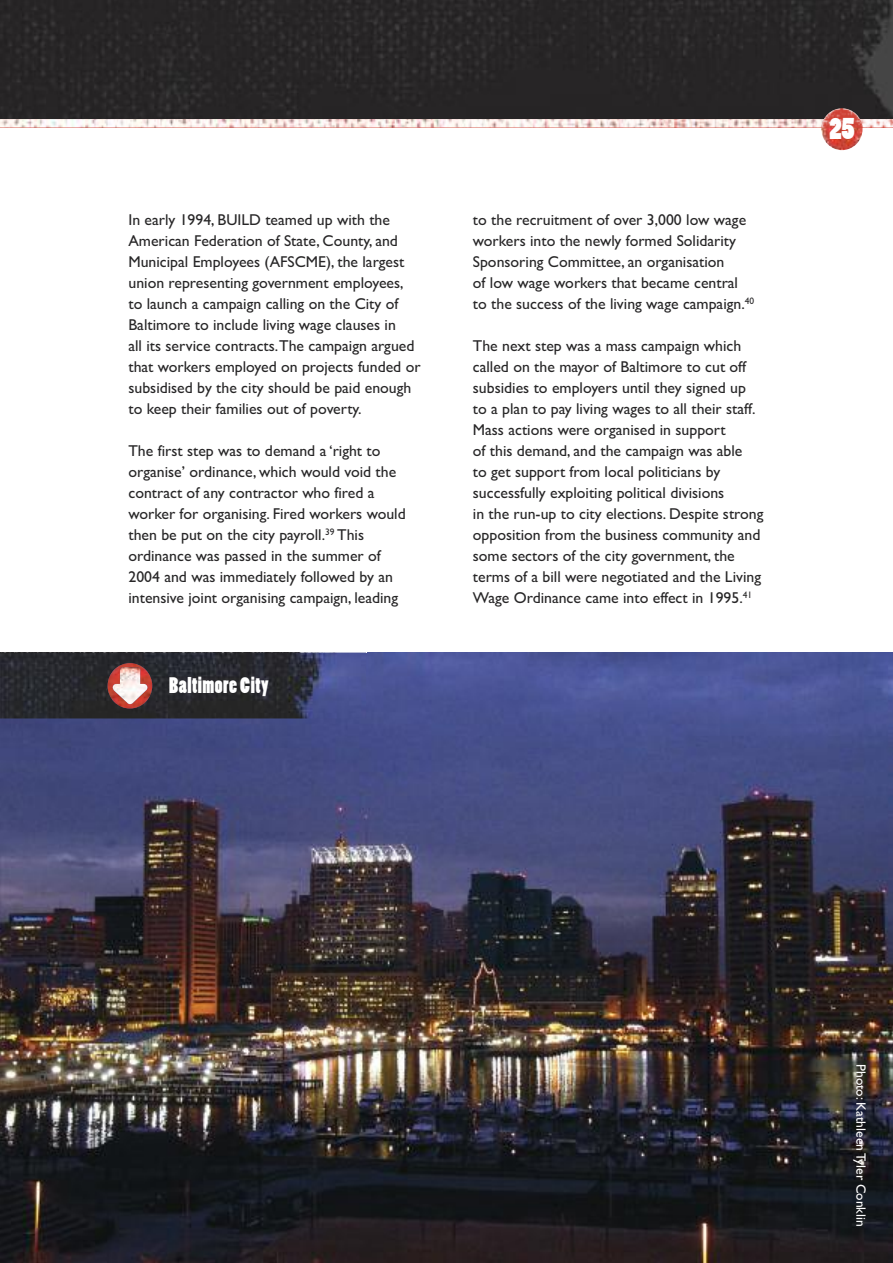
<style>
.page{position:relative;width:893px;height:1263px;background:#fff}
.page>*{position:absolute;margin:0;border:0;box-sizing:border-box;transform-origin:0 0}
.t1{font:28.5px "Poplar Std";color:#fff}
.t2{font:21px "Poplar Std";letter-spacing:.02em;color:#fff}
.t3{font:15.75px/21px "Gill Sans";color:#272627}
.t4{font:13.5px "Gill Sans";color:#fff}
</style>
<div class="page">
<img style="left:0;top:0;width:893px;height:119px">
<img style="left:862px;top:119px;width:31px;height:9px">
<img style="left:0;top:119px;width:821px;height:9px">
<img style="left:821px;top:119px;width:41px;height:31px">
<img style="left:824px;top:108px;width:36px;height:11px">
<img style="left:0;top:652px;width:893px;height:611px">
<img style="left:0;top:652px;width:366px;height:66px">
<img style="left:108px;top:663px;width:44px;height:45px">
<img style="left:113px;top:667px;width:34px;height:37px">
<p class="t3" style="left:128px;top:209px;width:294px">In early 1994, BUILD teamed up with the American Federation of State, County, and Municipal Employees (AFSCME), the largest union representing government employees, to launch a campaign calling on the City of Baltimore to include living wage clauses in<br>all its service contracts.The campaign argued that workers employed on projects funded or subsidised by the city should be paid enough to keep their families out of poverty.</p>
<p class="t3" style="left:128px;top:440px;width:279px">The first step was to demand a ‘right to organise’ ordinance, which would void the contract of any contractor who fired a worker for organising. Fired workers would then be put on the city payroll.<sup>39</sup> This ordinance was passed in the summer of 2004 and was immediately followed by an intensive joint organising campaign, leading</p>
<h2 class="t2" style="left:169px;top:676px;width:101px">Baltimore City</h2>
<p class="t3" style="left:473px;top:209px;width:283px">to the recruitment of over 3,000 low wage workers into the newly formed Solidarity Sponsoring Committee, an organisation<br>of low wage workers that became central to the success of the living wage campaign.<sup>40</sup></p>
<p class="t3" style="left:473px;top:335px;width:292px">The next step was a mass campaign which called on the mayor of Baltimore to cut off subsidies to employers until they signed up to a plan to pay living wages to all their staff.<br>Mass actions were organised in support<br>of this demand, and the campaign was able<br>to get support from local politicians by successfully exploiting political divisions<br>in the run-up to city elections. Despite strong opposition from the business community and some sectors of the city government, the terms of a bill were negotiated and the Living Wage Ordinance came into effect in 1995.<sup>41</sup></p>
<h1 class="t1" style="left:829px;top:117px;width:27px">25</h1>
<p class="t4" style="left:869px;top:1064px;width:164px;rotate:90deg">Photo: Kathleen Tyler Conklin</p>
</div>
